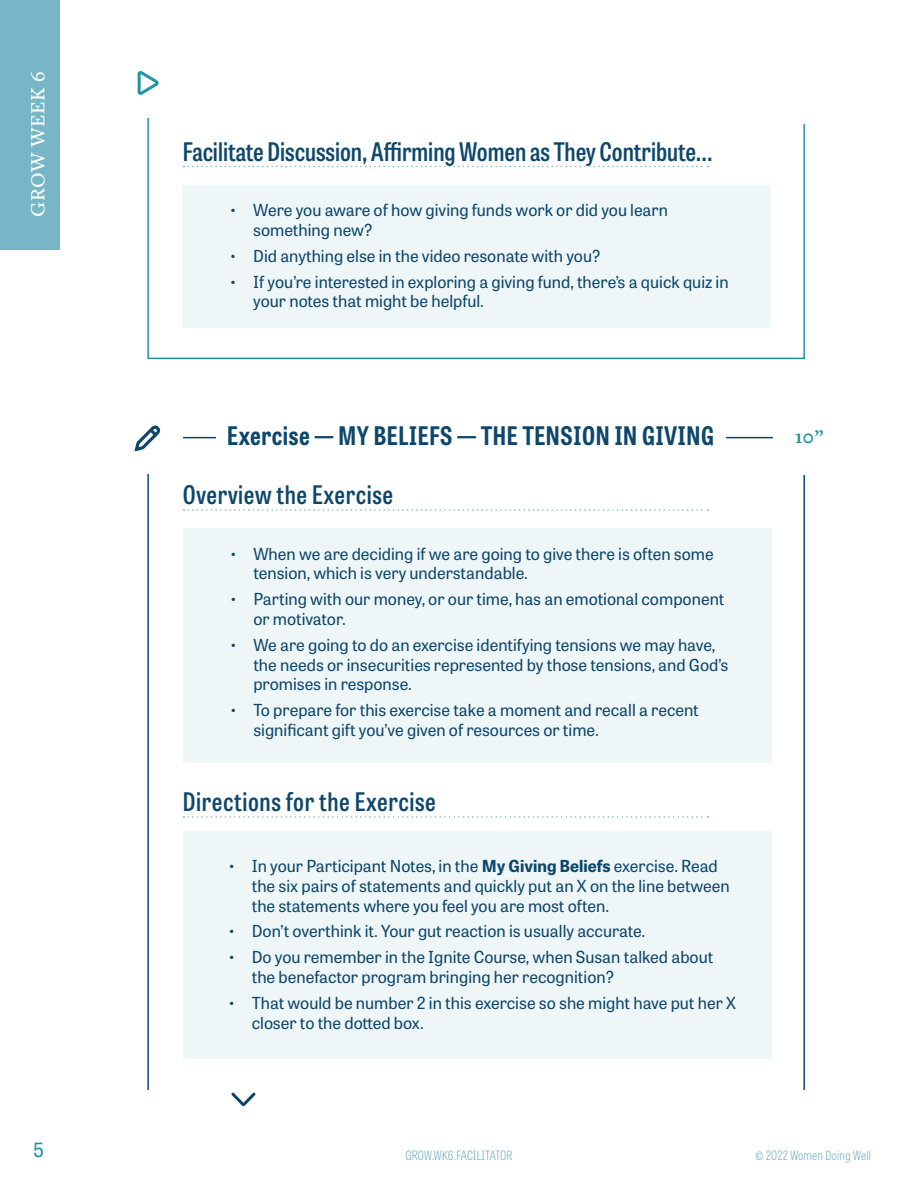
<style>
.page{position:relative;width:918px;height:1188px;background:#fff}
.page>*{position:absolute;margin:0;border:0;box-sizing:border-box;transform-origin:0 0}
.t1{font:600 25.5px "Tablet Gothic Condensed";color:#0e476c}
.t2{font:600 25.5px "Tablet Gothic Condensed";letter-spacing:.025em;color:#0e476c}
.Box_Header{font:700 25.5px "Tablet Gothic Condensed";letter-spacing:.025em;color:#0e476c}
.t3{font:500 21px "Freight Text Pro";letter-spacing:.025em;color:#fff}
.Box_Header-2{font:700 19.5px "Freight Text Pro";color:#2294a5}
.t4{font:19.5px "Tablet Gothic";color:#1794a3}
.t5{font:16.5px/19.8px "Tablet Gothic";color:#0e476c}
.t6{font:100 12.75px "Tablet Gothic Condensed";letter-spacing:.02em;color:#66a8b6}
.s1{font-weight:700}
</style>
<div class="page">
<div style="left:0;top:0;width:60px;height:249px;background:#77b6c6"></div>
<svg style="left:184px;top:166px;width:525px;height:1px"></svg>
<div style="left:182px;top:186px;width:589px;height:142px;background:#eff6f8"></div>
<svg style="left:138px;top:71px;width:21px;height:24px"></svg>
<div style="left:183px;top:831px;width:589px;height:228px;background:#eff6f8"></div>
<svg style="left:184px;top:509px;width:525px;height:2px"></svg>
<div style="left:183px;top:529px;width:589px;height:234px;background:#eff6f8"></div>
<svg style="left:231px;top:1092px;width:25px;height:14px"></svg>
<svg style="left:135px;top:425px;width:25px;height:26px"></svg>
<svg style="left:184px;top:816px;width:525px;height:2px"></svg>
<p class="t3" style="left:24px;top:217px;width:147px;rotate:-90deg">GROW WEEK 6</p>
<p class="t4" style="left:33px;top:1136px;width:12px">5</p>
<p class="t1" style="left:183px;top:134px;width:531px">Facilitate Discussion, Affirming Women as They Contribute...</p>
<p class="t5" style="left:253px;top:200px;width:416px;text-indent:-24px">• Were you aware of how giving funds work or did you learn something new?</p>
<p class="t5" style="left:229px;top:245px;width:373px">• Did anything else in the video resonate with you?</p>
<p class="t5" style="left:253px;top:271px;width:477px;text-indent:-24px">• If you’re interested in exploring a giving fund, there’s a quick quiz in your notes that might be helpful.</p>
<p class="Box_Header" style="left:227px;top:418px;width:488px">Exercise — MY BELIEFS — THE TENSION IN GIVING</p>
<p class="t2" style="left:183px;top:478px;width:212px">Overview the Exercise</p>
<p class="t5" style="left:253px;top:543px;width:462px;text-indent:-24px">• When we are deciding if we are going to give there is often some tension, which is very understandable.</p>
<p class="t5" style="left:253px;top:589px;width:473px;text-indent:-24px">• Parting with our money, or our time, has an emotional component or motivator.</p>
<p class="t5" style="left:253px;top:634px;width:476px;text-indent:-24px">• We are going to do an exercise identifying tensions we may have, the needs or insecurities represented by those tensions, and God’s promises in response.</p>
<p class="t5" style="left:253px;top:700px;width:447px;text-indent:-24px">• To prepare for this exercise take a moment and recall a recent significant gift you’ve given of resources or time.</p>
<p class="t2" style="left:183px;top:785px;width:255px">Directions for the Exercise</p>
<p class="t5" style="left:252px;top:855px;width:480px;text-indent:-24px">• In your Participant Notes, in the <span class="s1">My Giving Beliefs</span> exercise. Read the six pairs of statements and quickly put an X on the line between the statements where you feel you are most often.</p>
<p class="t5" style="left:228px;top:921px;width:419px">• Don’t overthink it. Your gut reaction is usually accurate.</p>
<p class="t5" style="left:252px;top:947px;width:463px;text-indent:-24px">• Do you remember in the Ignite Course, when Susan talked about the benefactor program bringing her recognition?</p>
<p class="t5" style="left:252px;top:992px;width:486px;text-indent:-24px">• That would be number 2 in this exercise so she might have put her X closer to the dotted box.</p>
<p class="Box_Header-2" style="left:795px;top:424px;width:30px">10”</p>
<p class="t6" style="left:405px;top:1147px;width:109px">GROW.WK6.FACILITATOR</p>
<p class="t6" style="left:756px;top:1147px;width:117px">© 2022 Women Doing Well</p>
</div>
